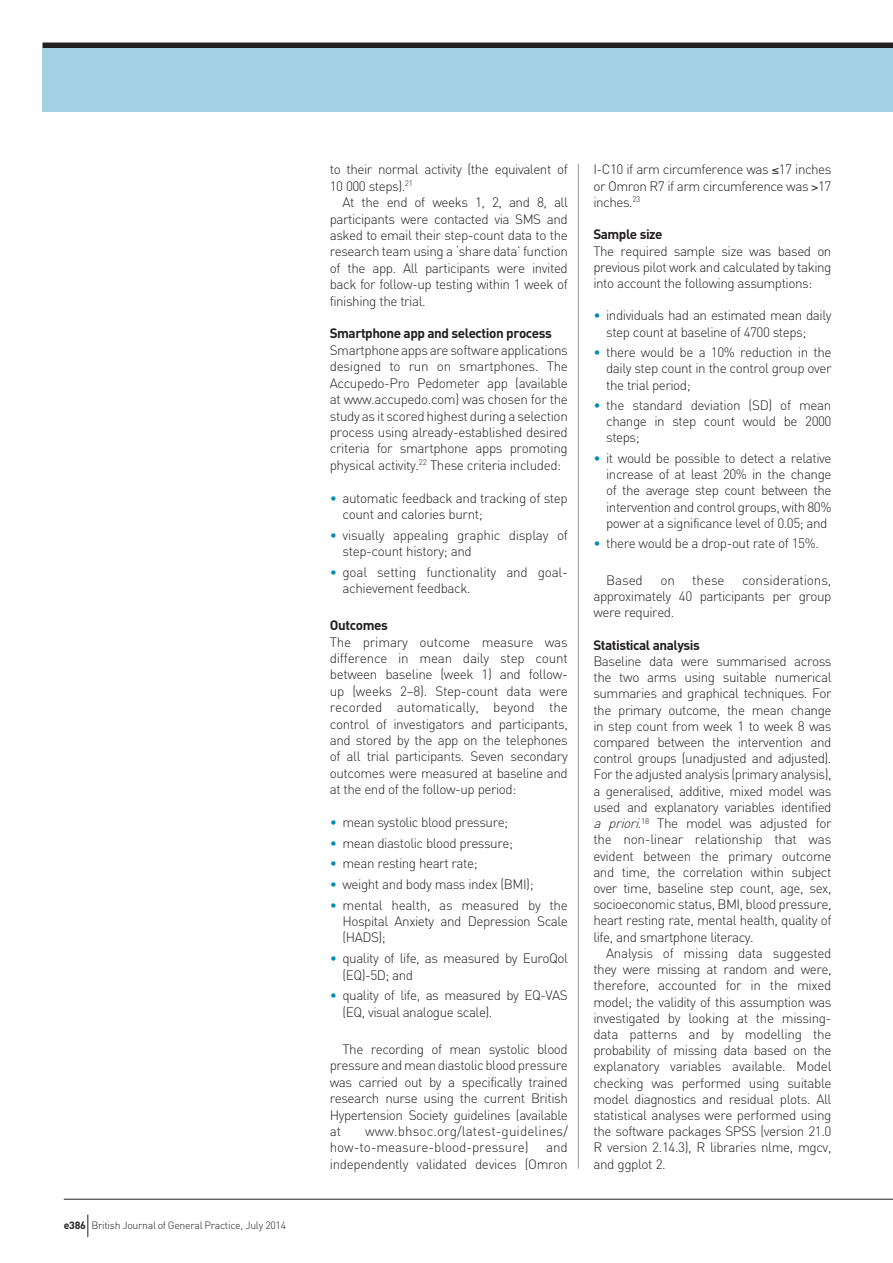
<style>
.page{position:relative;width:893px;height:1263px;background:#fff}
.page>*{position:absolute;margin:0;border:0;box-sizing:border-box;transform-origin:0 0}
.t1{font:300 13.5px/16.2px "DIN";letter-spacing:-.035em;color:#231f20;text-align:justify}
.t2{font:700 13.5px "DIN";letter-spacing:-.035em;color:#231f20}
.t3{font:300 13.5px/16.4px "DIN";letter-spacing:.005em;color:#231f20}
.t4{font:300 13.5px/16.4px "DIN";letter-spacing:-.015em;color:#231f20}
.t5{font:300 10.5px "DIN";letter-spacing:-.025em;color:#231f20}
.s1{font-weight:700}
.s2{color:#008fb3}
.s3{font-style:italic}
</style>
<div class="page">
<div style="left:43px;top:43px;width:850px;height:7px;background:#231f20"></div>
<div style="left:43px;top:48px;width:850px;height:64px;background:#a2d2e3"></div>
<hr style="left:64px;top:1199px;width:829px;height:1px;background:#231f20">
<svg style="left:87px;top:1214px;width:1px;height:23px"></svg>
<hr style="left:578px;top:164px;width:1px;height:1005px;background:#939598">
<p class="t5" style="left:64px;top:1219px;width:224px"><span class="s1">e386</span> British Journal of General Practice, July 2014</p>
<p class="t1" style="left:330px;top:161px;width:240px">to their normal activity (the equivalent of<br>10 000 steps).<sup>21</sup></p>
<p class="t1" style="left:330px;top:194px;width:240px;text-indent:13px">At the end of weeks 1, 2, and 8, all participants were contacted via SMS and asked to email their step-count data to the research team using a ‘share data’ function of the app. All participants were invited back for follow-up testing within 1 week of finishing the trial.</p>
<p class="t2" style="left:330px;top:325px;width:224px">Smartphone app and selection process</p>
<p class="t1" style="left:330px;top:342px;width:240px">Smartphone apps are software applications designed to run on smartphones. The Accupedo-Pro Pedometer app (available at www.accupedo.com) was chosen for the study as it scored highest during a selection process using already-established desired criteria for smartphone apps promoting physical activity.<sup>22</sup> These criteria included:</p>
<p class="t1" style="left:342px;top:489px;width:227px;text-indent:-13px"><span class="s2">•</span> automatic feedback and tracking of step count and calories burnt;</p>
<p class="t1" style="left:342px;top:526px;width:227px;text-indent:-13px"><span class="s2">•</span> visually appealing graphic display of step-count history; and</p>
<p class="t4" style="left:342px;top:563px;width:227px;text-indent:-13px"><span class="s2">•</span> goal setting functionality and goal&shy;achievement feedback.</p>
<p class="t2" style="left:330px;top:616px;width:60px">Outcomes</p>
<p class="t1" style="left:330px;top:633px;width:240px">The primary outcome measure was difference in mean daily step count between baseline (week 1) and follow&shy;up (weeks 2–8). Step-count data were recorded automatically, beyond the control of investigators and participants, and stored by the app on the telephones of all trial participants. Seven secondary outcomes were measured at baseline and at the end of the follow-up period:</p>
<p class="t1" style="left:330px;top:814px;width:180px"><span class="s2">•</span> mean systolic blood pressure;</p>
<p class="t1" style="left:330px;top:834px;width:185px"><span class="s2">•</span> mean diastolic blood pressure;</p>
<p class="t1" style="left:330px;top:855px;width:149px"><span class="s2">•</span> mean resting heart rate;</p>
<p class="t1" style="left:330px;top:876px;width:205px"><span class="s2">•</span> weight and body mass index (BMI);</p>
<p class="t1" style="left:342px;top:896px;width:227px;text-indent:-13px"><span class="s2">•</span> mental health, as measured by the Hospital Anxiety and Depression Scale (HADS);</p>
<p class="t1" style="left:342px;top:950px;width:227px;text-indent:-13px"><span class="s2">•</span> quality of life, as measured by EuroQol (EQ)-5D; and</p>
<p class="t1" style="left:342px;top:987px;width:227px;text-indent:-13px"><span class="s2">•</span> quality of life, as measured by EQ-VAS (EQ, visual analogue scale).</p>
<p class="t1" style="left:330px;top:1041px;width:240px;text-indent:13px">The recording of mean systolic blood pressure and mean diastolic blood pressure was carried out by a specifically trained research nurse using the current British Hypertension Society guidelines (available at</p>
<p class="t3" style="left:330px;top:1123px;width:240px;text-indent:35px">www.bhsoc.org/latest-guidelines/ how-to-measure-blood-pressure)</p>
<p class="t1" style="left:330px;top:1139px;width:240px;text-align:right">and<br>independently validated devices (Omron</p>
<p class="t1" style="left:593px;top:161px;width:240px">I-C10 if arm circumference was ≤17 inches or Omron R7 if arm circumference was 17 inches.<sup>23</sup></p>
<p class="t2" style="left:593px;top:226px;width:71px">Sample size</p>
<p class="t1" style="left:593px;top:242px;width:240px">The required sample size was based on previous pilot work and calculated by taking into account the following assumptions:</p>
<p class="t1" style="left:606px;top:307px;width:227px;text-indent:-13px"><span class="s2">•</span> individuals had an estimated mean daily step count at baseline of 4700 steps;</p>
<p class="t1" style="left:606px;top:344px;width:227px;text-indent:-13px"><span class="s2">•</span> there would be a 10% reduction in the daily step count in the control group over the trial period;</p>
<p class="t1" style="left:606px;top:397px;width:227px;text-indent:-13px"><span class="s2">•</span> the standard deviation (SD) of mean change in step count would be 2000 steps;</p>
<p class="t1" style="left:606px;top:450px;width:227px;text-indent:-13px"><span class="s2">•</span> it would be possible to detect a relative increase of at least 20% in the change of the average step count between the intervention and control groups, with 80% power at a significance level of 0.05; and</p>
<p class="t1" style="left:593px;top:535px;width:227px"><span class="s2">•</span> there would be a drop-out rate of 15%.</p>
<p class="t1" style="left:606px;top:572px;width:38px">Based</p>
<p class="t1" style="left:660px;top:572px;width:16px">on</p>
<p class="t1" style="left:692px;top:572px;width:34px">these</p>
<p class="t1" style="left:593px;top:572px;width:240px;text-indent:149px">considerations, approximately 40 participants per group were required.</p>
<p class="t2" style="left:593px;top:636px;width:108px">Statistical analysis</p>
<p class="t1" style="left:593px;top:653px;width:240px">Baseline data were summarised across the two arms using suitable numerical summaries and graphical techniques. For the primary outcome, the mean change in step count from week 1 to week 8 was compared between the intervention and control groups (unadjusted and adjusted).<br>For the adjusted analysis (primary analysis), a generalised, additive, mixed model was used and explanatory variables identified <span class="s3">a priori</span>.<sup>18</sup> The model was adjusted for the non-linear relationship that was evident between the primary outcome and time, the correlation within subject over time, baseline step count, age, sex, socioeconomic status, BMI, blood pressure, heart resting rate, mental health, quality of life, and smartphone literacy.</p>
<p class="t1" style="left:593px;top:945px;width:240px;text-indent:13px">Analysis of missing data suggested they were missing at random and were, therefore, accounted for in the mixed model; the validity of this assumption was investigated by looking at the missing&shy;data patterns and by modelling the probability of missing data based on the explanatory variables available. Model checking was performed using suitable model diagnostics and residual plots. All statistical analyses were performed using the software packages SPSS (version 21.0<br>R version 2.14.3), R libraries nlme, mgcv, and ggplot 2.</p>
</div>
